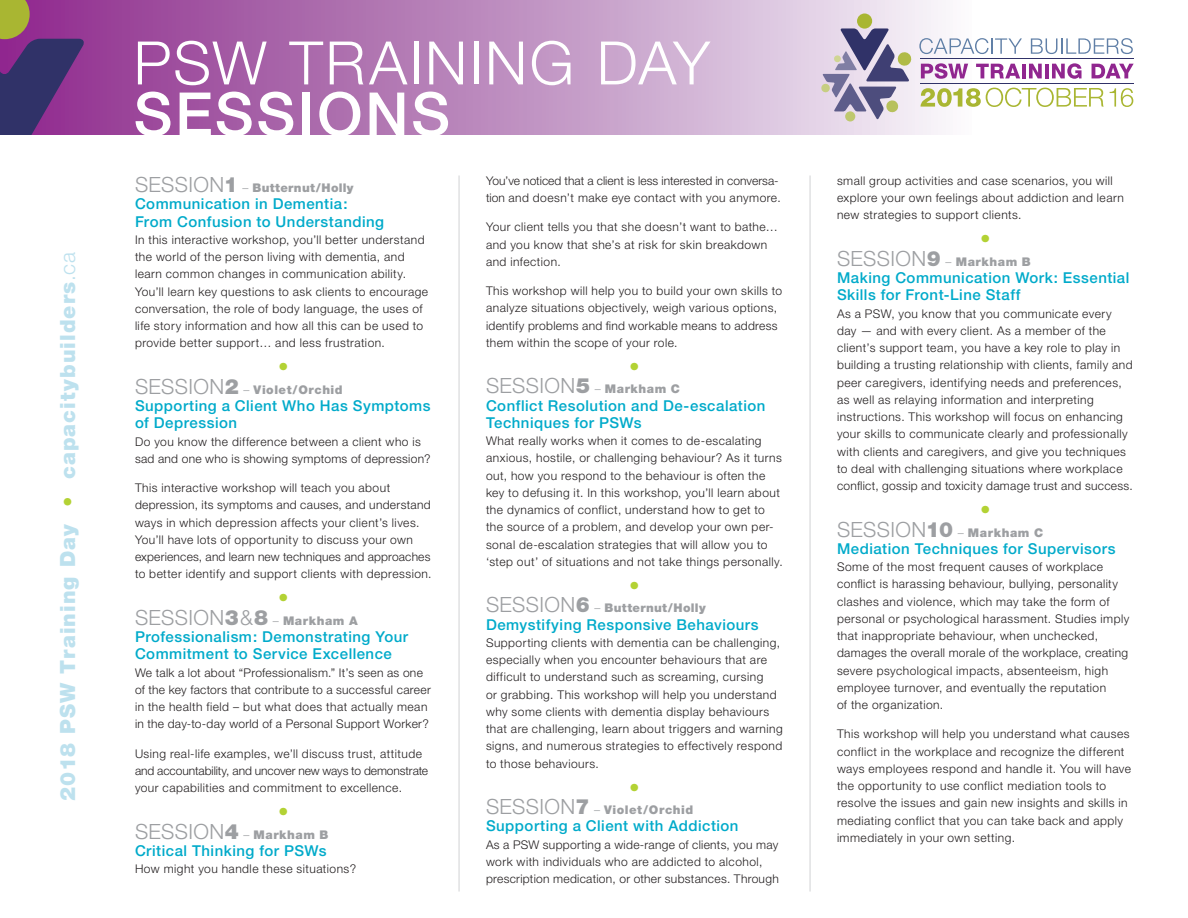
<style>
.page{position:relative;width:1188px;height:918px;background:#fff}
.page>*{position:absolute;margin:0;border:0;box-sizing:border-box;transform-origin:0 0}
.t1{font:300 60px "Helvetica Neue";letter-spacing:.035em;color:#fff}
.t2{font:500 60px "Helvetica Neue";letter-spacing:.045em;color:#fff}
.t3{font:900 21px "Helvetica Neue";letter-spacing:.05em;color:#bde1ee}
.t4{font:300 21px "Helvetica Neue";letter-spacing:.02em;color:#9d9fa2}
.t5{font:900 21px "Helvetica Neue";color:#b3d234}
.t6{font:500 15px/17.2px "Helvetica Neue";letter-spacing:.03em;color:#00aaca}
.t7{font:300 12px/17.2px "Helvetica Neue";letter-spacing:.04em;color:#231f20}
.t8{font:900 12px "Helvetica Neue";letter-spacing:.04em;color:#9d9fa2}
.t9{font:300 12px/17.2px "Helvetica Neue";letter-spacing:.01em;color:#231f20}
.t10{font:300 12px/17.2px "Helvetica Neue";color:#231f20}
.s1{color:#b3d234}
.s2{font-weight:300}
.s3{font-weight:300;font-size:21px}
.s4{font-size:21px}
.s5{font-weight:900}
.s6{font-size:12px}
.s7{font-weight:900;font-size:12px}
</style>
<div class="page">
<div style="left:0;top:0;width:972px;height:135px;background:linear-gradient(to right,#882787,#f5f4f9)"></div>
<div style="left:857px;top:13px;width:15px;height:16px;background:#a9b632;border-radius:50%"></div>
<div style="left:845px;top:111px;width:10px;height:10px;background:#bfc86f;border-radius:50%"></div>
<svg style="left:821px;top:28px;width:91px;height:91px;background:#a9a3b9"></svg>
<svg style="left:919px;top:38px;width:103px;height:16px"></svg>
<svg style="left:1031px;top:38px;width:102px;height:16px"></svg>
<hr style="left:920px;top:58px;width:214px;height:1px;background:#303268">
<svg style="left:921px;top:63px;width:47px;height:16px"></svg>
<svg style="left:976px;top:64px;width:44px;height:14px"></svg>
<hr style="left:1022px;top:64px;width:4px;height:14px;background:#90268f">
<svg style="left:1029px;top:64px;width:13px;height:14px"></svg>
<hr style="left:1045px;top:64px;width:4px;height:14px;background:#90268f">
<svg style="left:1052px;top:63px;width:30px;height:16px"></svg>
<svg style="left:1092px;top:64px;width:42px;height:14px"></svg>
<svg style="left:921px;top:88px;width:183px;height:19px"></svg>
<svg style="left:1110px;top:88px;width:23px;height:19px"></svg>
<hr style="left:920px;top:83px;width:214px;height:1px;background:#303268">
<svg style="left:0;top:0;width:84px;height:135px;background:#693d76"></svg>
<hr style="left:459px;top:176px;width:1px;height:716px;background:#d1d2d4">
<hr style="left:810px;top:176px;width:1px;height:716px;background:#d1d2d4">
<p class="t3" style="left:55px;top:801px;width:550px;rotate:-90deg">2018 PSW Training Day <span class="s1">•</span> capacitybuilders<span class="s2">.ca</span></p>
<p class="t1" style="left:134px;top:26px;width:578px">PSW TRAINING DAY</p>
<p class="t2" style="left:134px;top:78px;width:318px">SESSIONS</p>
<p class="t8" style="left:135px;top:181px;width:220px"><span class="s3">SESSION</span><span class="s4">1</span> <span class="s2">–</span> Butternut/Holly</p>
<p class="t6" style="left:135px;top:195px;width:214px">Communication in Dementia:</p>
<p class="t6" style="left:135px;top:212px;width:251px">From Confusion to Understanding</p>
<p class="t7" style="left:135px;top:231px;width:295px">In this interactive workshop, you’ll better understand the world of the person living with dementia, and learn common changes in communication ability.<br>You’ll learn key questions to ask clients to encourage conversation, the role of body language, the uses of life story information and how all this can be used to provide better support… and less frustration.</p>
<p class="t5" style="left:278px;top:354px;width:12px">•</p>
<p class="t8" style="left:135px;top:382px;width:209px"><span class="s3">SESSION</span><span class="s4">2</span> <span class="s2">–</span> Violet/Orchid</p>
<p class="t6" style="left:135px;top:397px;width:297px">Supporting a Client Who Has Symptoms of Depression</p>
<p class="t7" style="left:135px;top:432px;width:297px">Do you know the difference between a client who is sad and one who is showing symptoms of depression?</p>
<p class="t7" style="left:135px;top:479px;width:257px">This interactive workshop will teach you about</p>
<p class="t7" style="left:135px;top:496px;width:298px">depression, its symptoms and causes, and understand ways in which depression affects your client’s lives.<br>You’ll have lots of opportunity to discuss your own experiences, and learn new techniques and approaches to better identify and support clients with depression.</p>
<p class="t5" style="left:278px;top:585px;width:12px">•</p>
<p class="t4" style="left:135px;top:604px;width:224px">SESSION<span class="s5">3</span>&amp;<span class="s5">8</span> <span class="s6">–</span> <span class="s7">Markham A</span></p>
<p class="t6" style="left:135px;top:628px;width:275px">Professionalism: Demonstrating Your<br>Commitment to Service Excellence</p>
<p class="t7" style="left:135px;top:663px;width:289px">We talk a lot about “Professionalism.” It’s seen as one</p>
<p class="t7" style="left:135px;top:681px;width:297px">of the key factors that contribute to a successful career</p>
<p class="t7" style="left:135px;top:698px;width:294px">in the health field – but what does that actually mean</p>
<p class="t7" style="left:135px;top:715px;width:295px">in the day-to-day world of a Personal Support Worker?</p>
<p class="t7" style="left:135px;top:744px;width:289px">Using real-life examples, we’ll discuss trust, attitude</p>
<p class="t10" style="left:135px;top:762px;width:295px">and accountability, and uncover new ways to demonstrate your capabilities and commitment to excellence.</p>
<p class="t5" style="left:278px;top:799px;width:12px">•</p>
<p class="t8" style="left:135px;top:827px;width:195px"><span class="s3">SESSION</span><span class="s4">4</span> <span class="s2">–</span> Markham B</p>
<p class="t6" style="left:135px;top:842px;width:193px">Critical Thinking for PSWs</p>
<p class="t7" style="left:135px;top:860px;width:223px">How might you handle these situations?</p>
<p class="t9" style="left:486px;top:172px;width:296px">You’ve noticed that a client is less interested in conversa&shy;tion and doesn’t make eye contact with you anymore.</p>
<p class="t7" style="left:486px;top:218px;width:293px">Your client tells you that she doesn’t want to bathe… and you know that she’s at risk for skin breakdown and infection.</p>
<p class="t7" style="left:486px;top:282px;width:298px">This workshop will help you to build your own skills to analyze situations objectively, weigh various options, identify problems and find workable means to address them within the scope of your role.</p>
<p class="t5" style="left:629px;top:354px;width:12px">•</p>
<p class="t8" style="left:486px;top:382px;width:196px"><span class="s3">SESSION</span><span class="s4">5</span> <span class="s2">–</span> Markham C</p>
<p class="t6" style="left:486px;top:397px;width:281px">Conflict Resolution and De-escalation<br>Techniques for PSWs</p>
<p class="t7" style="left:486px;top:432px;width:298px">What really works when it comes to de-escalating anxious, hostile, or challenging behaviour? As it turns out, how you respond to the behaviour is often the key to defusing it. In this workshop, you’ll learn about the dynamics of conflict, understand how to get to the source of a problem, and develop your own per&shy;sonal de-escalation strategies that will allow you to ‘step out’ of situations and not take things personally.</p>
<p class="t5" style="left:629px;top:573px;width:12px">•</p>
<p class="t8" style="left:486px;top:601px;width:221px"><span class="s3">SESSION</span><span class="s4">6</span> <span class="s2">–</span> Butternut/Holly</p>
<p class="t6" style="left:486px;top:616px;width:274px">Demystifying Responsive Behaviours</p>
<p class="t7" style="left:486px;top:634px;width:298px">Supporting clients with dementia can be challenging, especially when you encounter behaviours that are difficult to understand such as screaming, cursing<br>or grabbing. This workshop will help you understand why some clients with dementia display behaviours that are challenging, learn about triggers and warning signs, and numerous strategies to effectively respond to those behaviours.</p>
<p class="t5" style="left:629px;top:775px;width:12px">•</p>
<p class="t8" style="left:486px;top:803px;width:209px"><span class="s3">SESSION</span><span class="s4">7</span> <span class="s2">–</span> Violet/Orchid</p>
<p class="t6" style="left:486px;top:817px;width:254px">Supporting a Client with Addiction</p>
<p class="t7" style="left:486px;top:836px;width:294px">As a PSW supporting a wide-range of clients, you may work with individuals who are addicted to alcohol,</p>
<p class="t7" style="left:486px;top:870px;width:294px">prescription medication, or other substances. Through</p>
<p class="t7" style="left:837px;top:172px;width:288px">small group activities and case scenarios, you will explore your own feelings about addiction and learn new strategies to support clients.</p>
<p class="t5" style="left:980px;top:226px;width:12px">•</p>
<p class="t8" style="left:837px;top:254px;width:195px"><span class="s3">SESSION</span><span class="s4">9</span> <span class="s2">–</span> Markham B</p>
<p class="t6" style="left:837px;top:269px;width:294px">Making Communication Work: Essential<br>Skills for Front-Line Staff</p>
<p class="t7" style="left:837px;top:305px;width:297px">As a PSW, you know that you communicate every day — and with every client. As a member of the client’s support team, you have a key role to play in building a trusting relationship with clients, family and peer caregivers, identifying needs and preferences, as well as relaying information and interpreting instructions. This workshop will focus on enhancing your skills to communicate clearly and professionally with clients and caregivers, and give you techniques to deal with challenging situations where workplace conflict, gossip and toxicity damage trust and success.</p>
<p class="t5" style="left:980px;top:497px;width:12px">•</p>
<p class="t8" style="left:837px;top:525px;width:208px"><span class="s3">SESSION</span><span class="s4">10</span> <span class="s2">–</span> Markham C</p>
<p class="t6" style="left:837px;top:540px;width:280px">Mediation Techniques for Supervisors</p>
<p class="t7" style="left:837px;top:558px;width:294px">Some of the most frequent causes of workplace conflict is harassing behaviour, bullying, personality clashes and violence, which may take the form of personal or psychological harassment. Studies imply that inappropriate behaviour, when unchecked,</p>
<p class="t7" style="left:837px;top:644px;width:293px">damages the overall morale of the workplace, creating severe psychological impacts, absenteeism, high employee turnover, and eventually the reputation</p>
<p class="t7" style="left:837px;top:696px;width:108px">of the organization.</p>
<p class="t7" style="left:837px;top:725px;width:295px">This workshop will help you understand what causes conflict in the workplace and recognize the different ways employees respond and handle it. You will have the opportunity to use conflict mediation tools to resolve the issues and gain new insights and skills in mediating conflict that you can take back and apply immediately in your own setting.</p>
</div>
